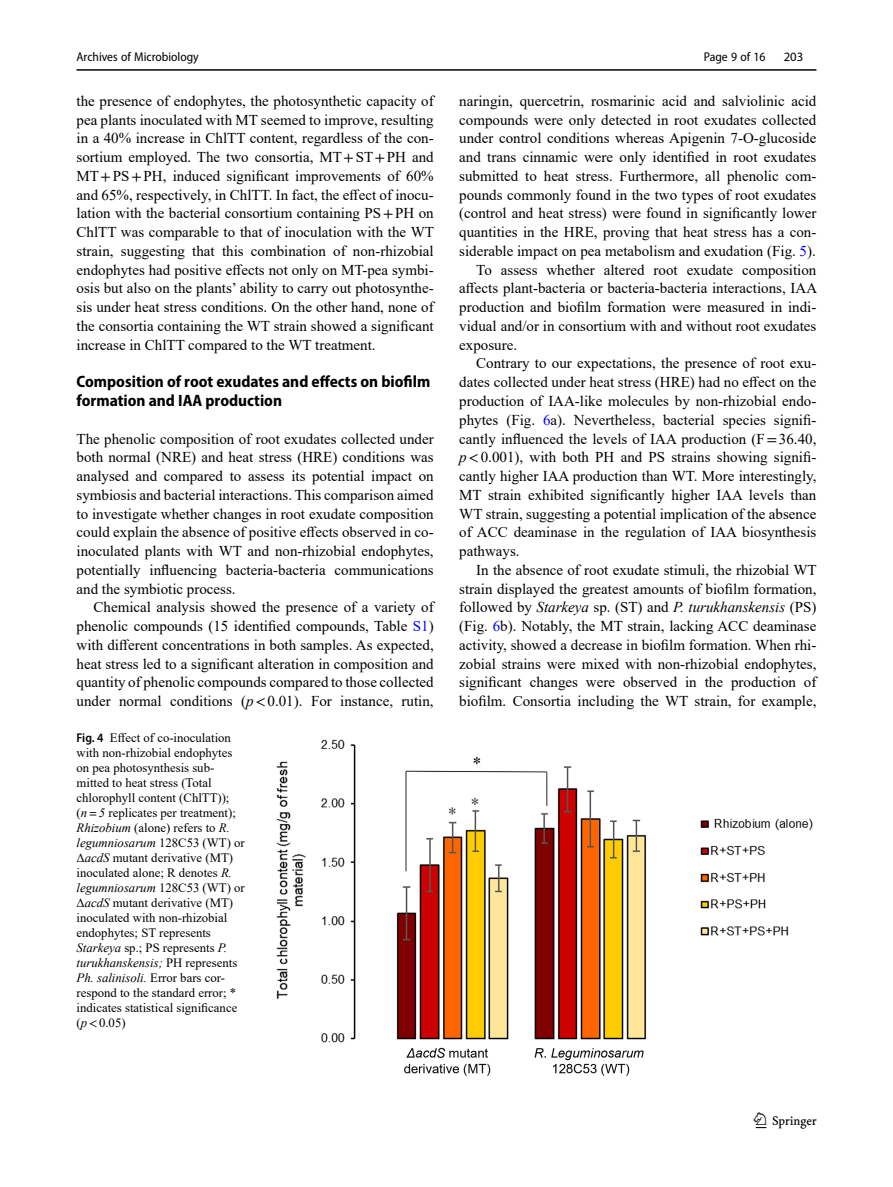
<style>
.page{position:relative;width:893px;height:1187px;background:#fff}
.page>*{position:absolute;margin:0;border:0;box-sizing:border-box;transform-origin:0 0}
.t1{font:22.5px "Springnew";color:#000}
.Head_2{font:700 semi-condensed 16.5px/18.8px "Myriad Pro";color:#000}
.Body_Text_Indent{font:15px/18.8px "Times New Roman";color:#000;text-align:justify}
.Body_Text{font:15px/18.8px "Times New Roman";color:#000;text-align:justify}
.Figure_Caption_Side{font:12.75px/15px "Times New Roman";color:#000}
.t2{font:semi-condensed 12.75px "Myriad Pro";color:#000}
.t3{font:12.75px "Myriad Pro";color:#000}
.s1{font-family:"STIX"}
.s2{color:#00f}
.s3{font-style:italic}
.s4{font-family:"Myriad Pro";font-weight:600;font-stretch:semi-condensed}
.s5{font-family:"STIX";font-style:italic}
</style>
<div class="page">
<hr style="left:77px;top:69px;width:739px;height:2px;background:#000">
<img style="left:276px;top:739px;width:537px;height:337px">
<p class="t2" style="left:77px;top:49px;width:124px">Archives of Microbiology</p>
<p class="Body_Text_Indent" style="left:77px;top:91px;width:359px">the presence of endophytes, the photosynthetic capacity of pea plants inoculated with MT seemed to improve, resulting in a 40% increase in ChlTT content, regardless of the con&shy;sortium employed. The two consortia, MT<span class="s1">+</span>ST<span class="s1">+</span>PH and MT<span class="s1">+</span>PS<span class="s1">+</span>PH, induced significant improvements of 60% and 65%, respectively, in ChlTT. In fact, the effect of inocu&shy;lation with the bacterial consortium containing PS<span class="s1">+</span>PH on ChlTT was comparable to that of inoculation with the WT strain, suggesting that this combination of non-rhizobial endophytes had positive effects not only on MT-pea symbi&shy;osis but also on the plants’ ability to carry out photosynthe&shy;sis under heat stress conditions. On the other hand, none of the consortia containing the WT strain showed a significant increase in ChlTT compared to the WT treatment.</p>
<p class="Head_2" style="left:77px;top:372px;width:355px">Composition of root exudates and effects on biofilm formation and IAA production</p>
<p class="Body_Text" style="left:77px;top:428px;width:359px">The phenolic composition of root exudates collected under both normal (NRE) and heat stress (HRE) conditions was analysed and compared to assess its potential impact on symbiosis and bacterial interactions. This comparison aimed to investigate whether changes in root exudate composition could explain the absence of positive effects observed in co&shy;inoculated plants with WT and non-rhizobial endophytes, potentially influencing bacteria-bacteria communications and the symbiotic process.</p>
<p class="Body_Text_Indent" style="left:77px;top:597px;width:359px;text-indent:17px">Chemical analysis showed the presence of a variety of phenolic compounds (15 identified compounds, Table <span class="s2">S1</span>) with different concentrations in both samples. As expected, heat stress led to a significant alteration in composition and quantity of phenolic compounds compared to those collected under normal conditions (<span class="s3">p</span><span class="s1">&lt;</span>0.01). For instance, rutin,</p>
<p class="Figure_Caption_Side" style="left:77px;top:729px;width:170px"><span class="s4">Fig. 4</span> Effect of co-inoculation with non-rhizobial endophytes on pea photosynthesis sub&shy;mitted to heat stress (Total chlorophyll content (ChlTT)); (<span class="s3">n</span><span class="s5">=</span><span class="s3">5</span> replicates per treatment);<br><span class="s3">Rhizobium</span> (alone) refers to <span class="s3">R. legumniosarum</span> 128C53 (WT) or<br>Δ<span class="s3">acdS</span> mutant derivative (MT) inoculated alone; R denotes <span class="s3">R. legumniosarum</span> 128C53 (WT) or<br>Δ<span class="s3">acdS</span> mutant derivative (MT) inoculated with non-rhizobial endophytes; ST represents<br><span class="s3">Starkeya</span> sp.; PS represents <span class="s3">P. turukhanskensis;</span> PH represents<br><span class="s3">Ph. salinisoli.</span> Error bars cor&shy;respond to the standard error; * indicates statistical significance (<span class="s3">p</span><span class="s1">&lt;</span>0.05)</p>
<p class="t2" style="left:704px;top:49px;width:63px">Page 9 of 16</p>
<p class="t3" style="left:784px;top:48px;width:21px">203</p>
<p class="Body_Text_Indent" style="left:459px;top:91px;width:359px">naringin, quercetrin, rosmarinic acid and salviolinic acid compounds were only detected in root exudates collected under control conditions whereas Apigenin 7-O-glucoside and trans cinnamic were only identified in root exudates submitted to heat stress. Furthermore, all phenolic com&shy;pounds commonly found in the two types of root exudates (control and heat stress) were found in significantly lower quantities in the HRE, proving that heat stress has a con&shy;siderable impact on pea metabolism and exudation (Fig. <span class="s2">5</span>).</p>
<p class="Body_Text_Indent" style="left:459px;top:260px;width:359px;text-indent:17px">To assess whether altered root exudate composition affects plant-bacteria or bacteria-bacteria interactions, IAA production and biofilm formation were measured in indi&shy;vidual and/or in consortium with and without root exudates exposure.</p>
<p class="Body_Text_Indent" style="left:459px;top:353px;width:359px;text-indent:17px">Contrary to our expectations, the presence of root exu&shy;dates collected under heat stress (HRE) had no effect on the production of IAA-like molecules by non-rhizobial endo&shy;phytes (Fig. <span class="s2">6</span>a). Nevertheless, bacterial species signifi&shy;cantly influenced the levels of IAA production (F<span class="s1">=</span>36.40, <span class="s3">p</span><span class="s1">&lt;</span>0.001), with both PH and PS strains showing signifi&shy;cantly higher IAA production than WT. More interestingly, MT strain exhibited significantly higher IAA levels than WT strain, suggesting a potential implication of the absence of ACC deaminase in the regulation of IAA biosynthesis pathways.</p>
<p class="Body_Text_Indent" style="left:459px;top:560px;width:359px;text-indent:17px">In the absence of root exudate stimuli, the rhizobial WT strain displayed the greatest amounts of biofilm formation, followed by <span class="s3">Starkeya</span> sp. (ST) and <span class="s3">P. turukhanskensis</span> (PS) (Fig. <span class="s2">6</span>b). Notably, the MT strain, lacking ACC deaminase activity, showed a decrease in biofilm formation. When rhi&shy;zobial strains were mixed with non-rhizobial endophytes, significant changes were observed in the production of biofilm. Consortia including the WT strain, for example,</p>
<h1 class="t1" style="left:756px;top:1107px;width:63px">1 3</h1>
</div>
